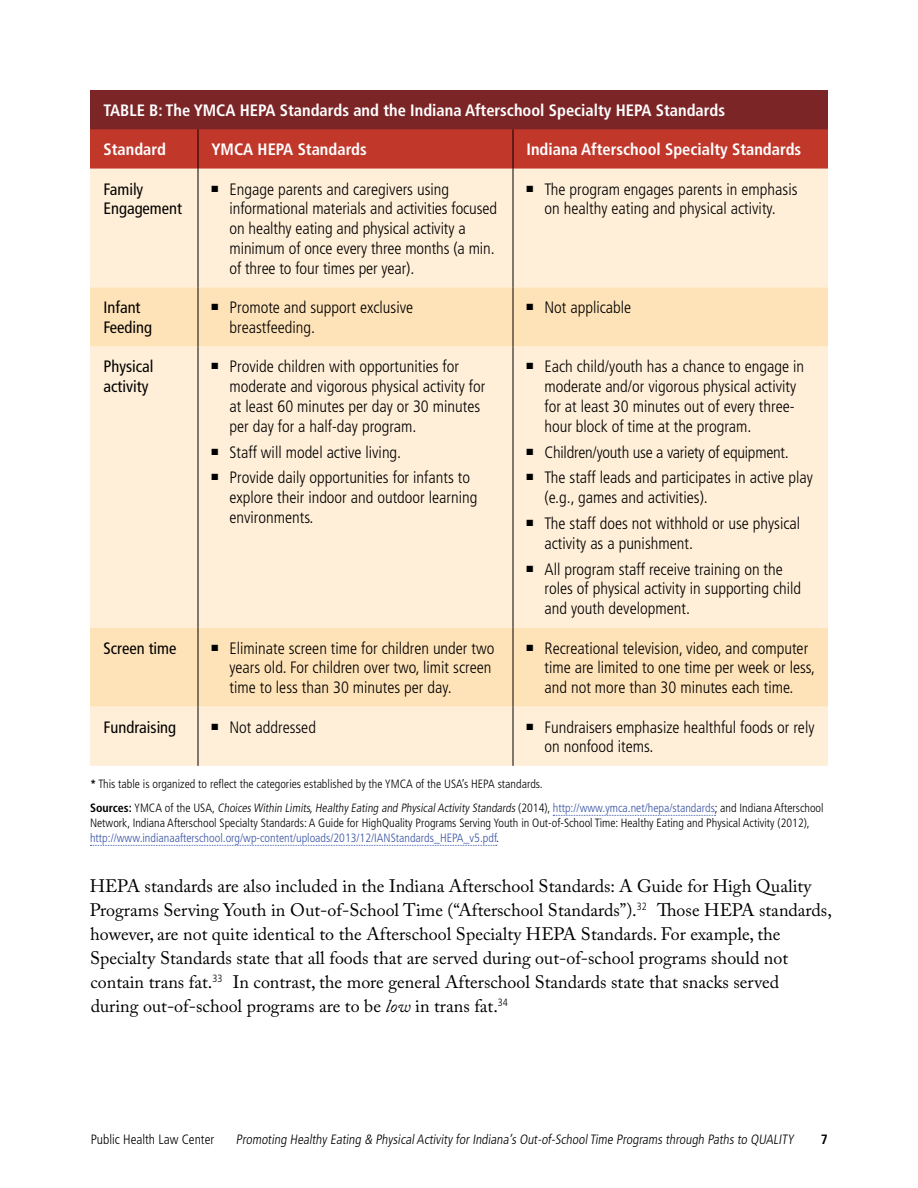
<style>
.page{position:relative;width:918px;height:1188px;background:#fff}
.page>*{position:absolute;margin:0;border:0;box-sizing:border-box;transform-origin:0 0}
.t1{font:18px/24px "Adobe Caslon Pro";color:#000}
.t2{font:300 condensed 16.5px/19.8px "Frutiger";color:#000}
.t3{font:700 condensed 16.5px "Frutiger";color:#fff}
.t4{font:condensed 16.5px/19.8px "Frutiger";color:#000}
.t5{font:300 condensed 13.5px "Frutiger";color:#000}
.t6{font:700 condensed 13.5px "Frutiger";color:#000}
.t7{font:300 condensed 12px/24px "Frutiger";color:#000}
.s1{font-weight:700}
.s2{color:#3953a4}
.s3{font-style:italic}
</style>
<div class="page">
<div style="left:90px;top:90px;width:738px;height:39px;background:#7c2527"></div>
<div style="left:90px;top:129px;width:738px;height:40px;background:#c1382b"></div>
<div style="left:90px;top:169px;width:738px;height:597px;background:#ffefd8"></div>
<svg style="left:90px;top:287px;width:738px;height:420px;background:#feeacd"></svg>
<hr style="left:198px;top:169px;width:1px;height:118px;background:#000">
<hr style="left:513px;top:169px;width:1px;height:118px;background:#000">
<hr style="left:198px;top:287px;width:1px;height:59px;background:#000">
<hr style="left:513px;top:287px;width:1px;height:59px;background:#000">
<hr style="left:198px;top:347px;width:1px;height:281px;background:#000">
<hr style="left:513px;top:347px;width:1px;height:281px;background:#000">
<hr style="left:198px;top:628px;width:1px;height:79px;background:#000">
<hr style="left:513px;top:628px;width:1px;height:79px;background:#000">
<hr style="left:198px;top:707px;width:1px;height:59px;background:#000">
<hr style="left:513px;top:707px;width:1px;height:59px;background:#000">
<hr style="left:198px;top:129px;width:1px;height:40px;background:#000">
<hr style="left:513px;top:129px;width:1px;height:40px;background:#000">
<svg style="left:553px;top:815px;width:163px;height:1px"></svg>
<svg style="left:90px;top:845px;width:407px;height:1px"></svg>
<p class="t3" style="left:104px;top:100px;width:623px">TABLE B: The YMCA HEPA Standards and the Indiana Afterschool Specialty HEPA Standards</p>
<p class="t3" style="left:104px;top:140px;width:64px">Standard</p>
<p class="t3" style="left:211px;top:140px;width:157px">YMCA HEPA Standards</p>
<p class="t3" style="left:526px;top:140px;width:276px">Indiana Afterschool Specialty Standards</p>
<p class="t4" style="left:104px;top:179px;width:80px">Family<br>Engagement</p>
<p class="t2" style="left:230px;top:179px;width:269px;text-indent:-18px">■ Engage parents and caregivers using informational materials and activities focused on healthy eating and physical activity a minimum of once every three months (a min. of three to four times per year).</p>
<p class="t2" style="left:527px;top:179px;width:273px;text-align:center">■ The program engages parents in emphasis on healthy eating and physical activity.</p>
<p class="t4" style="left:104px;top:298px;width:50px">Infant<br>Feeding</p>
<p class="t2" style="left:230px;top:298px;width:185px;text-indent:-18px">■ Promote and support exclusive breastfeeding.</p>
<p class="t2" style="left:527px;top:298px;width:106px">■ Not applicable</p>
<p class="t4" style="left:104px;top:357px;width:52px">Physical activity</p>
<p class="t2" style="left:230px;top:357px;width:257px;text-indent:-18px">■ Provide children with opportunities for moderate and vigorous physical activity for at least 60 minutes per day or 30 minutes per day for a half-day program.</p>
<p class="t2" style="left:212px;top:442px;width:191px">■ Staff will model active living.</p>
<p class="t2" style="left:230px;top:468px;width:249px;text-indent:-18px">■ Provide daily opportunities for infants to explore their indoor and outdoor learning environments.</p>
<p class="t2" style="left:544px;top:357px;width:261px;text-indent:-18px">■ Each child/youth has a chance to engage in moderate and/or vigorous physical activity for at least 30 minutes out of every three&shy;hour block of time at the program.</p>
<p class="t2" style="left:527px;top:442px;width:264px">■ Children/youth use a variety of equipment.</p>
<p class="t2" style="left:544px;top:468px;width:270px;text-indent:-18px">■ The staff leads and participates in active play (e.g., games and activities).</p>
<p class="t2" style="left:544px;top:514px;width:257px;text-indent:-18px">■ The staff does not withhold or use physical activity as a punishment.</p>
<p class="t2" style="left:544px;top:559px;width:258px;text-indent:-18px">■ All program staff receive training on the roles of physical activity in supporting child and youth development.</p>
<p class="t4" style="left:104px;top:638px;width:74px">Screen time</p>
<p class="t2" style="left:230px;top:638px;width:266px;text-indent:-18px">■ Eliminate screen time for children under two years old. For children over two, limit screen time to less than 30 minutes per day.</p>
<p class="t2" style="left:544px;top:638px;width:272px;text-indent:-18px">■ Recreational television, video, and computer time are limited to one time per week or less, and not more than 30 minutes each time.</p>
<p class="t4" style="left:104px;top:717px;width:74px">Fundraising</p>
<p class="t2" style="left:212px;top:717px;width:106px">■ Not addressed</p>
<p class="t2" style="left:544px;top:717px;width:271px;text-indent:-18px">■ Fundraisers emphasize healthful foods or rely on nonfood items.</p>
<p class="t7" style="left:90px;top:772px;width:735px"><span class="s1">*</span> This table is organized to reflect the categories established by the YMCA of the USA’s HEPA standards.<br><span class="s1">Sources:</span> YMCA of the USA, Choices Within Limits,Healthy Eating and PhysicalActivity Standards (2014), <span class="s2">http://www.ymca.net/hepa/standards</span>; and Indiana Afterschool</p>
<p class="t7" style="left:90px;top:816px;width:721px;line-height:15px">Network, Indiana Afterschool Specialty Standards: A Guide for HighQuality Programs Serving Youth in Out-of-School Time: Healthy Eating and Physical Activity (2012), <span class="s2">http://www.indianaafterschool.org/wp-content/uploads/2013/12/IANStandards_HEPA_v5.pdf</span>.</p>
<p class="t1" style="left:90px;top:873px;width:744px">HEPA standards are also included in the Indiana Afterschool Standards: A Guide for High Quality Programs Serving Youth in Out-of-School Time (“Afterschool Standards”).<sup>32</sup> Those HEPA standards, however, are not quite identical to the Afterschool Specialty HEPA Standards. For example, the Specialty Standards state that all foods that are served during out-of-school programs should not contain trans fat.<sup>33</sup> In contrast, the more general Afterschool Standards state that snacks served<br>during out-of-school programs are to be <span class="s3">low</span> in trans fat.<sup>34</sup></p>
<p class="t5" style="left:91px;top:1132px;width:125px">Public Health Law Center</p>
<p class="t5" style="left:236px;top:1132px;width:562px">Promoting Healthy Eating &amp; PhysicalActivity for Indiana’s Out-of-SchoolTime Programs through Paths to QUALITY</p>
<p class="t6" style="left:821px;top:1131px;width:9px">7</p>
</div>
